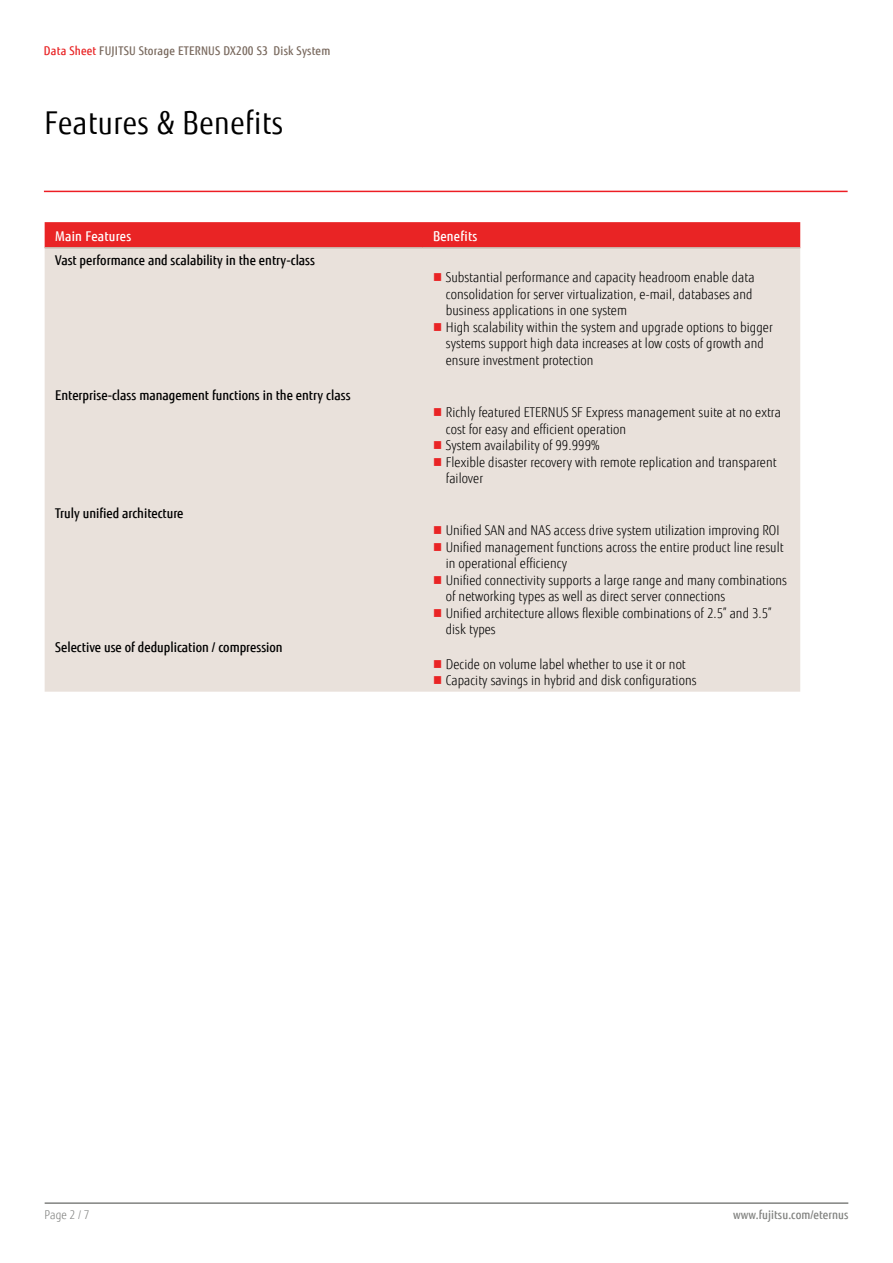
<style>
.page{position:relative;width:893px;height:1263px;background:#fff}
.page>*{position:absolute;margin:0;border:0;box-sizing:border-box;transform-origin:0 0}
.t1{font:31.5px "Fujitsu Sans";letter-spacing:.02em;color:#000;scale:.9 1}
.t2{font:300 13.5px/16.5px "Fujitsu Sans";letter-spacing:.005em;color:#000;scale:.9 1}
.t3{font:500 13.5px "Fujitsu Sans";color:#000;scale:.9 1}
.t4{font:500 13.5px "Fujitsu Sans";letter-spacing:.02em;color:#fff;scale:.9 1}
.t5{font:500 12px "Fujitsu Sans";letter-spacing:.02em;color:#79695e;scale:.9 1}
.t6{font:500 12px "Fujitsu Sans";letter-spacing:.005em;color:#818280;scale:.9 1}
.t7{font:300 12px "Fujitsu Sans";color:#818280;scale:.9 1}
.s1{color:#e92425}
</style>
<div class="page">
<hr style="left:45px;top:1202px;width:803px;height:2px;background:#818280">
<div style="left:45px;top:222px;width:755px;height:25px;background:#e92425"></div>
<div style="left:45px;top:249px;width:755px;height:443px;background:#e9e1db"></div>
<hr style="left:45px;top:247px;width:377px;height:2px;background:#c9bbb0">
<hr style="left:422px;top:247px;width:378px;height:2px;background:#c9bbb0">
<hr style="left:44px;top:191px;width:804px;height:1px;background:#ed1d24">
<svg style="left:434px;top:273px;width:7px;height:8px"></svg>
<svg style="left:434px;top:323px;width:7px;height:8px"></svg>
<svg style="left:434px;top:408px;width:7px;height:8px"></svg>
<svg style="left:434px;top:441px;width:7px;height:8px"></svg>
<svg style="left:434px;top:458px;width:7px;height:8px"></svg>
<svg style="left:434px;top:526px;width:7px;height:8px"></svg>
<svg style="left:434px;top:543px;width:7px;height:8px"></svg>
<svg style="left:434px;top:576px;width:7px;height:8px"></svg>
<svg style="left:434px;top:609px;width:7px;height:8px"></svg>
<svg style="left:434px;top:660px;width:7px;height:8px"></svg>
<svg style="left:434px;top:676px;width:7px;height:8px"></svg>
<p class="t5" style="left:44px;top:43px;width:320px"><span class="s1">Data Sheet</span> FUJITSU Storage ETERNUS DX200 S3 Disk System</p>
<h1 class="t1" style="left:45px;top:104px;width:267px">Features &amp; Benefits</h1>
<p class="t4" style="left:55px;top:228px;width:86px">Main Features</p>
<p class="t4" style="left:433px;top:228px;width:51px">Benefits</p>
<p class="t3" style="left:55px;top:252px;width:290px">Vast performance and scalability in the entry-class</p>
<p class="t2" style="left:446px;top:269px;width:365px">Substantial performance and capacity headroom enable data consolidation for server virtualization, e-mail, databases and business applications in one system<br>High scalability within the system and upgrade options to bigger systems support high data increases at low costs of growth and ensure investment protection</p>
<p class="t3" style="left:55px;top:387px;width:330px">Enterprise-class management functions in the entry class</p>
<p class="t2" style="left:446px;top:404px;width:374px">Richly featured ETERNUS SF Express management suite at no extra cost for easy and efficient operation<br>System availability of 99.999%<br>Flexible disaster recovery with remote replication and transparent failover</p>
<p class="t3" style="left:55px;top:505px;width:144px">Truly unified architecture</p>
<p class="t2" style="left:446px;top:522px;width:381px">Unified SAN and NAS access drive system utilization improving ROI Unified management functions across the entire product line result in operational efficiency<br>Unified connectivity supports a large range and many combinations of networking types as well as direct server connections<br>Unified architecture allows flexible combinations of 2.5” and 3.5” disk types</p>
<p class="t3" style="left:55px;top:638px;width:254px">Selective use of deduplication / compression</p>
<p class="t2" style="left:446px;top:656px;width:280px">Decide on volume label whether to use it or not<br>Capacity savings in hybrid and disk configurations</p>
<p class="t7" style="left:45px;top:1208px;width:51px">Page 2 / 7</p>
<p class="t6" style="left:733px;top:1208px;width:129px">www.fujitsu.com/eternus</p>
</div>
